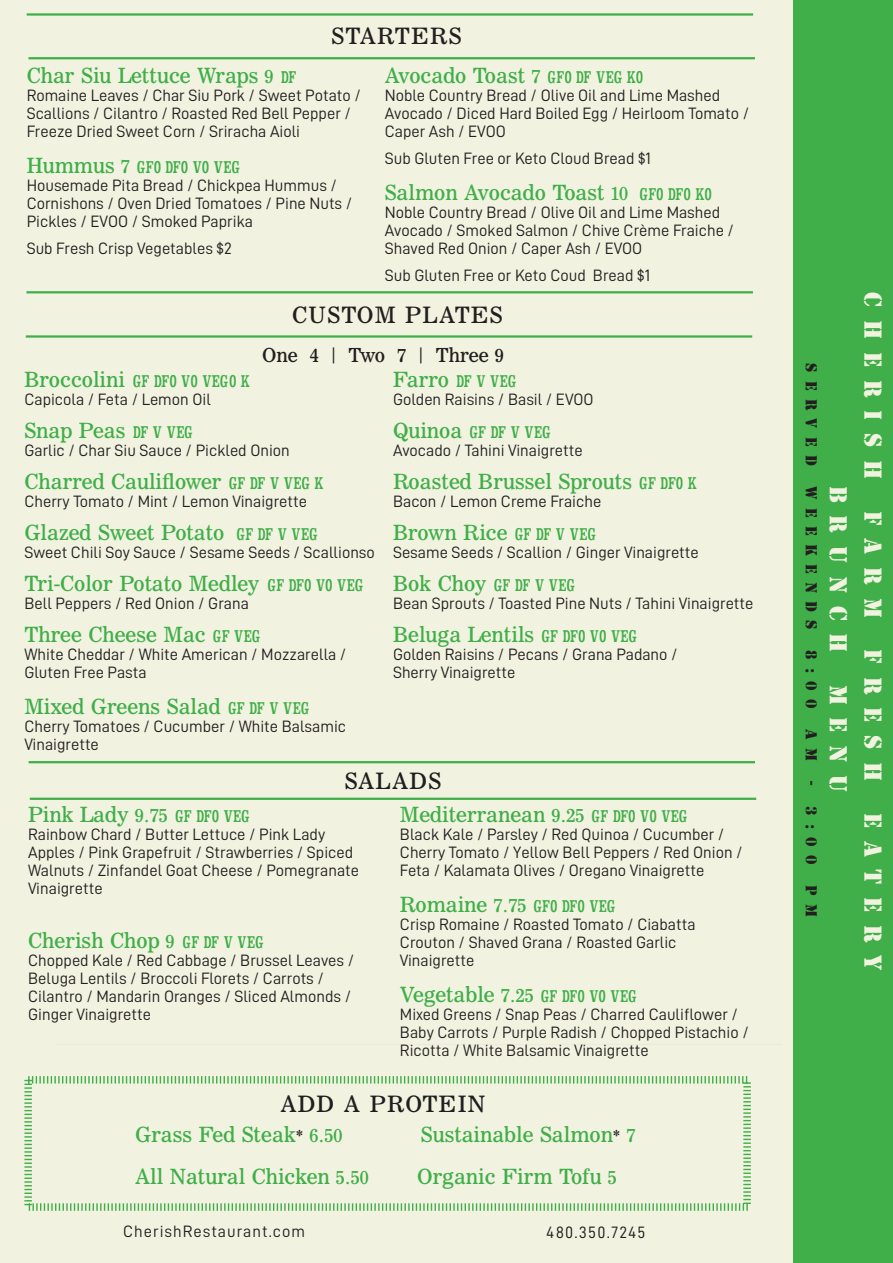
<style>
.page{position:relative;width:893px;height:1263px;background:#fff}
.page>*{position:absolute;margin:0;border:0;box-sizing:border-box;transform-origin:0 0}
.t1{font:25.5px "Stencil";letter-spacing:.5em;color:#f1f3e0}
.t2{font:21px "News AT Number Two";letter-spacing:.06em;color:#231f20}
.t3{font:21px "News AT Number Two";letter-spacing:.06em;color:#1e1f1f}
.t4{font:19.5px "News AT Number Two";color:#40ae49}
.t5{font:18px "Mister Sinatra Slim";letter-spacing:.025em;color:#40ae49}
.t6{font:18px "News AT Number Two";color:#231f20}
.t7{font:16.5px/18px "D DIN";color:#231f20}
.t8{font:16.5px "Stencil";letter-spacing:.5em;color:#231f20}
.t9{font:16.5px "D DIN";letter-spacing:.06em;color:#231f20}
.t10{font:16.5px "D DIN";letter-spacing:.07em;color:#231f20}
.s1{font-size:18px}
.s2{font-family:"Mister Sinatra Slim";font-size:18px}
.s3{font-family:"News AT Number Two";font-size:19.5px}
.s4{font-family:"News AT Number Two"}
.s5{font-size:15px;color:#231f20}
</style>
<div class="page">
<div style="left:0;top:0;width:837px;height:1263px;background:#f1f3e0"></div>
<hr style="left:29px;top:761px;width:726px;height:2px;background:#40ae49">
<hr style="left:30px;top:798px;width:726px;height:2px;background:#40ae49">
<hr style="left:26px;top:335px;width:726px;height:3px;background:#40ae49">
<hr style="left:26px;top:291px;width:727px;height:2px;background:#40ae49">
<hr style="left:56px;top:1044px;width:726px;height:1px;background:#eee9e1">
<svg style="left:24px;top:1076px;width:727px;height:135px"></svg>
<hr style="left:27px;top:13px;width:726px;height:3px;background:#40ae49">
<hr style="left:28px;top:57px;width:727px;height:2px;background:#40ae49">
<div style="left:793px;top:0;width:100px;height:1263px;background:#40ae49"></div>
<p class="t2" style="left:331px;top:22px;width:132px">STARTERS</p>
<p class="t4" style="left:385px;top:62px;width:260px">Avocado Toast <span class="s1">7</span> <span class="s2">GFO DF VEG KO</span></p>
<p class="t7" style="left:385px;top:86px;width:366px">Noble Country Bread / Olive Oil and Lime Mashed<br>Avocado / Diced Hard Boiled Egg / Heirloom Tomato /<br>Caper Ash / EVOO</p>
<p class="t7" style="left:385px;top:149px;width:268px">Sub Gluten Free or Keto Cloud Bread $1</p>
<p class="t4" style="left:385px;top:179px;width:329px">Salmon Avocado Toast <span class="s1">10</span> <span class="s2">GFO DFO KO</span></p>
<p class="t7" style="left:385px;top:203px;width:351px">Noble Country Bread / Olive Oil and Lime Mashed<br>Avocado / Smoked Salmon / Chive Crème Fraiche /<br>Shaved Red Onion / Caper Ash / EVOO</p>
<p class="t7" style="left:385px;top:266px;width:267px">Sub Gluten Free or Keto Coud Bread $1</p>
<p class="t4" style="left:27px;top:62px;width:271px">Char Siu Lettuce Wraps <span class="s1">9</span> <span class="s2">DF</span></p>
<p class="t7" style="left:27px;top:86px;width:336px">Romaine Leaves / Char Siu Pork / Sweet Potato /<br>Scallions / Cilantro / Roasted Red Bell Pepper /<br>Freeze Dried Sweet Corn / Sriracha Aioli</p>
<p class="t5" style="left:27px;top:158px;width:215px"><span class="s3">Hummus</span> <span class="s4">7</span> GFO DFO VO VEG</p>
<p class="t7" style="left:27px;top:176px;width:327px">Housemade Pita Bread / Chickpea Hummus /<br>Cornishons / Oven Dried Tomatoes / Pine Nuts /<br>Pickles / EVOO / Smoked Paprika</p>
<p class="t7" style="left:27px;top:239px;width:207px">Sub Fresh Crisp Vegetables $2</p>
<p class="t2" style="left:292px;top:301px;width:212px">CUSTOM PLATES</p>
<p class="t6" style="left:262px;top:343px;width:243px">One 4 | Two 7 | Three 9</p>
<p class="t5" style="left:24px;top:372px;width:227px"><span class="s3">Broccolini</span> GF DFO VO VEGO K</p>
<p class="t7" style="left:24px;top:390px;width:188px">Capicola / Feta / Lemon Oil</p>
<p class="t4" style="left:24px;top:417px;width:170px">Snap Peas <span class="s2">DF V VEG</span></p>
<p class="t7" style="left:24px;top:441px;width:267px">Garlic / Char Siu Sauce / Pickled Onion</p>
<p class="t4" style="left:24px;top:468px;width:301px">Charred Cauliflower <span class="s2">GF DF V VEG K</span></p>
<p class="t7" style="left:24px;top:492px;width:284px">Cherry Tomato / Mint / Lemon Vinaigrette</p>
<p class="t4" style="left:24px;top:519px;width:295px">Glazed Sweet Potato <span class="s2">GF DF V VEG</span></p>
<p class="t7" style="left:24px;top:543px;width:352px">Sweet Chili Soy Sauce / Sesame Seeds / Scallionso</p>
<p class="t4" style="left:24px;top:570px;width:341px">Tri-Color Potato Medley <span class="s2">GF DFO VO VEG</span></p>
<p class="t7" style="left:24px;top:594px;width:226px">Bell Peppers / Red Onion / Grana</p>
<p class="t4" style="left:24px;top:621px;width:238px">Three Cheese Mac <span class="s2">GF VEG</span></p>
<p class="t7" style="left:24px;top:645px;width:323px">White Cheddar / White American / Mozzarella /</p>
<p class="t7" style="left:24px;top:663px;width:124px">Gluten Free Pasta</p>
<p class="t4" style="left:24px;top:693px;width:286px">Mixed Greens Salad <span class="s2">GF DF V VEG</span></p>
<p class="t7" style="left:24px;top:717px;width:323px">Cherry Tomatoes / Cucumber / White Balsamic<br>Vinaigrette</p>
<p class="t5" style="left:393px;top:372px;width:125px"><span class="s3">Farro</span> DF V VEG</p>
<p class="t7" style="left:393px;top:390px;width:202px">Golden Raisins / Basil / EVOO</p>
<p class="t5" style="left:393px;top:423px;width:159px"><span class="s3">Quinoa</span> GF DF V VEG</p>
<p class="t7" style="left:393px;top:441px;width:191px">Avocado / Tahini Vinaigrette</p>
<p class="t4" style="left:393px;top:468px;width:306px">Roasted Brussel Sprouts <span class="s2">GF DFO K</span></p>
<p class="t7" style="left:393px;top:492px;width:210px">Bacon / Lemon Creme Fraiche</p>
<p class="t4" style="left:393px;top:519px;width:204px">Brown Rice <span class="s2">GF DF V VEG</span></p>
<p class="t7" style="left:393px;top:543px;width:307px">Sesame Seeds / Scallion / Ginger Vinaigrette</p>
<p class="t5" style="left:393px;top:576px;width:184px"><span class="s3">Bok Choy</span> GF DF V VEG</p>
<p class="t7" style="left:393px;top:594px;width:362px">Bean Sprouts / Toasted Pine Nuts / Tahini Vinaigrette</p>
<p class="t4" style="left:393px;top:621px;width:246px">Beluga Lentils <span class="s2">GF DFO VO VEG</span></p>
<p class="t7" style="left:393px;top:645px;width:286px">Golden Raisins / Pecans / Grana Padano /</p>
<p class="t7" style="left:393px;top:663px;width:124px">Sherry Vinaigrette</p>
<p class="t3" style="left:345px;top:767px;width:98px">SALADS</p>
<p class="t4" style="left:28px;top:801px;width:223px">Pink Lady <span class="s1">9.75</span> <span class="s2">GF DFO VEG</span></p>
<p class="t7" style="left:28px;top:824px;width:332px">Rainbow Chard / Butter Lettuce / Pink Lady Apples / Pink Grapefruit / Strawberries / Spiced Walnuts / Zinfandel Goat Cheese / Pomegranate Vinaigrette</p>
<p class="t4" style="left:28px;top:927px;width:237px">Cherish Chop <span class="s1">9</span> <span class="s2">GF DF V VEG</span></p>
<p class="t7" style="left:28px;top:950px;width:328px">Chopped Kale / Red Cabbage / Brussel Leaves /<br>Beluga Lentils / Broccoli Florets / Carrots /</p>
<p class="t7" style="left:28px;top:986px;width:324px">Cilantro / Mandarin Oranges / Sliced Almonds /<br>Ginger Vinaigrette</p>
<p class="t4" style="left:400px;top:801px;width:289px">Mediterranean <span class="s1">9.25</span> <span class="s2">GF DFO VO VEG</span></p>
<p class="t7" style="left:400px;top:824px;width:344px">Black Kale / Parsley / Red Quinoa / Cucumber /<br>Cherry Tomato / Yellow Bell Peppers / Red Onion /<br>Feta / Kalamata Olives / Oregano Vinaigrette</p>
<p class="t5" style="left:400px;top:896px;width:217px"><span class="s3">Romaine</span> <span class="s4">7.75</span> GFO DFO VEG</p>
<p class="t7" style="left:400px;top:914px;width:297px">Crisp Romaine / Roasted Tomato / Ciabatta<br>Crouton / Shaved Grana / Roasted Garlic<br>Vinaigrette</p>
<p class="t5" style="left:400px;top:986px;width:238px"><span class="s3">Vegetable</span> <span class="s4">7.25</span> GF DFO VO VEG</p>
<p class="t7" style="left:400px;top:1004px;width:350px">Mixed Greens / Snap Peas / Charred Cauliflower /<br>Baby Carrots / Purple Radish / Chopped Pistachio /<br>Ricotta / White Balsamic Vinaigrette</p>
<p class="t3" style="left:280px;top:1090px;width:206px">ADD A PROTEIN</p>
<p class="t4" style="left:135px;top:1122px;width:209px">Grass Fed Steak<span class="s5">*</span> <span class="s1">6.50</span></p>
<p class="t4" style="left:421px;top:1122px;width:216px">Sustainable Salmon<span class="s5">*</span> <span class="s1">7</span></p>
<p class="t4" style="left:135px;top:1164px;width:235px">All Natural Chicken <span class="s1">5.50</span></p>
<p class="t4" style="left:417px;top:1164px;width:201px">Organic Firm Tofu <span class="s1">5</span></p>
<p class="t9" style="left:123px;top:1222px;width:183px">CherishRestaurant.com</p>
<p class="t10" style="left:546px;top:1224px;width:101px">480.350.7245</p>
<p class="t8" style="left:821px;top:363px;width:104px;rotate:90deg">SERVED</p>
<p class="t8" style="left:821px;top:486px;width:145px;rotate:90deg">WEEKENDS</p>
<p class="t8" style="left:821px;top:650px;width:112px;rotate:90deg">8:00 AM</p>
<p class="t8" style="left:821px;top:781px;width:137px;rotate:90deg">- 3:00 PM</p>
<p class="t1" style="left:853px;top:485px;width:308px;rotate:90deg">BRUNCH MENU</p>
<p class="t1" style="left:887px;top:292px;width:189px;rotate:90deg">CHERISH</p>
<p class="t1" style="left:887px;top:511px;width:108px;rotate:90deg">FARM</p>
<p class="t1" style="left:887px;top:649px;width:133px;rotate:90deg">FRESH</p>
<p class="t1" style="left:887px;top:813px;width:159px;rotate:90deg">EATERY</p>
</div>
